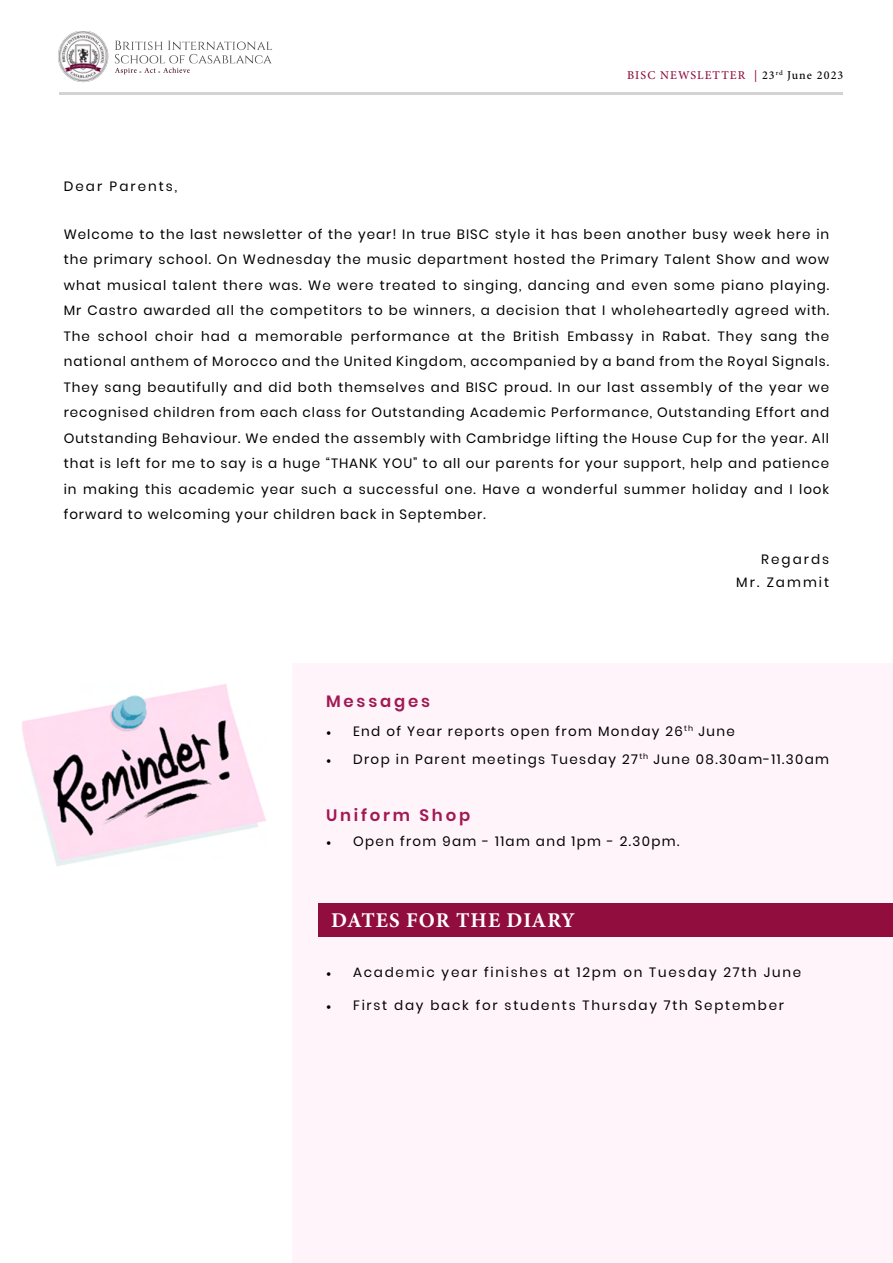
<style>
.page{position:relative;width:893px;height:1263px;background:#fff}
.page>*{position:absolute;margin:0;border:0;box-sizing:border-box;transform-origin:0 0}
.t1{font:700 21px "Minion Pro";letter-spacing:.045em;color:#fff}
.t2{font:600 16.5px "Poppins";letter-spacing:.17em;color:#a11954}
.t3{font:13.5px/25.5px "Poppins";letter-spacing:.1em;color:#000;text-align:justify}
.t4{font:13.5px "Poppins";letter-spacing:.13em;color:#000}
.t5{font:13.5px "Poppins";letter-spacing:.15em;color:#000}
.t6{font:500 12px "Minion Pro";letter-spacing:.09em;color:#900d3e}
.s1{color:#000}
.s2{font-family:"Minion Pro"}
</style>
<div class="page">
<img style="left:58px;top:31px;width:214px;height:52px">
<hr style="left:60px;top:92px;width:783px;height:3px;background:#d3d3d3">
<div style="left:292px;top:663px;width:601px;height:600px;background:#fff4f9"></div>
<img style="left:22px;top:684px;width:244px;height:182px">
<div style="left:318px;top:903px;width:575px;height:34px;background:#900d3e"></div>
<p class="t6" style="left:627px;top:67px;width:218px">BISC NEWSLETTER | <span class="s1">23</span><sup>rd</sup> <span class="s1">June 2023</span></p>
<p class="t5" style="left:64px;top:178px;width:115px">Dear Parents,</p>
<p class="t3" style="left:64px;top:221px;width:767px">Welcome to the last newsletter of the year! In true BISC style it has been another busy week here in the primary school. On Wednesday the music department hosted the Primary Talent Show and wow what musical talent there was. We were treated to singing, dancing and even some piano playing.<br>Mr Castro awarded all the competitors to be winners, a decision that I wholeheartedly agreed with.<br>The school choir had a memorable performance at the British Embassy in Rabat. They sang the national anthem of Morocco and the United Kingdom, accompanied by a band from the Royal Signals.<br>They sang beautifully and did both themselves and BISC proud. In our last assembly of the year we recognised children from each class for Outstanding Academic Performance, Outstanding Effort and Outstanding Behaviour. We ended the assembly with Cambridge lifting the House Cup for the year. All that is left for me to say is a huge “THANK YOU” to all our parents for your support, help and patience in making this academic year such a successful one. Have a wonderful summer holiday and I look forward to welcoming your children back in September.</p>
<p class="t5" style="left:761px;top:551px;width:69px">Regards</p>
<p class="t5" style="left:736px;top:574px;width:94px">Mr. Zammit</p>
<p class="t2" style="left:326px;top:692px;width:105px">Messages</p>
<p class="t3" style="left:326px;top:718px;width:410px"><span class="s2">•</span> End of Year reports open from Monday 26<sup>th</sup> June</p>
<p class="t3" style="left:326px;top:746px;width:504px"><span class="s2">•</span> Drop in Parent meetings Tuesday 27<sup>th</sup> June 08.30am-11.30am</p>
<p class="t2" style="left:326px;top:805px;width:146px">Uniform Shop</p>
<p class="t3" style="left:326px;top:829px;width:355px"><span class="s2">•</span> Open from 9am - 11am and 1pm - 2.30pm.</p>
<p class="t1" style="left:331px;top:906px;width:245px">DATES FOR THE DIARY</p>
<p class="t4" style="left:326px;top:964px;width:477px"><span class="s2">•</span> Academic year finishes at 12pm on Tuesday 27th June</p>
<p class="t4" style="left:326px;top:997px;width:460px"><span class="s2">•</span> First day back for students Thursday 7th September</p>
</div>
